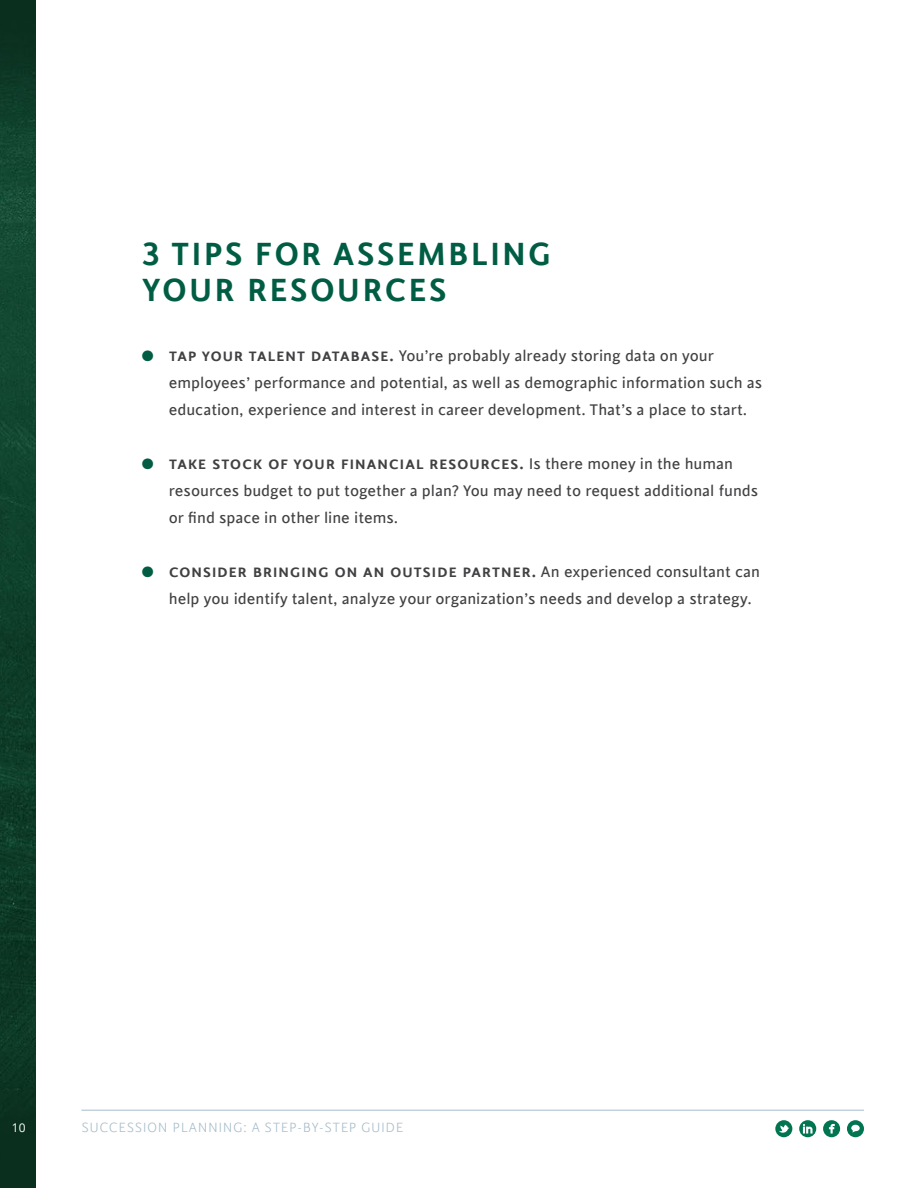
<style>
.page{position:relative;width:918px;height:1188px;background:#fff}
.page>*{position:absolute;margin:0;border:0;box-sizing:border-box;transform-origin:0 0}
.A-head{font:600 36px/36px "Cinta";letter-spacing:.06em;color:#005d43}
.txt{font:500 19.5px "Cinta";letter-spacing:.025em;color:#414042}
.txt-2{font:17.25px/27px "Cinta";color:#414042}
.t1{font:300 15px "Cinta";letter-spacing:.035em;color:#a7bdc9}
.t2{font:12px "Open Sans";color:#fff}
.s1{color:#005d43}
.s2{font-weight:500;font-size:19.5px}
.s3{font-weight:400;font-size:17.25px}
</style>
<div class="page">
<img style="left:0;top:0;width:35px;height:1188px">
<hr style="left:81px;top:1110px;width:783px;height:1px;background:#a7bdc9">
<svg style="left:775px;top:1120px;width:17px;height:17px"></svg>
<svg style="left:799px;top:1120px;width:17px;height:17px"></svg>
<svg style="left:823px;top:1120px;width:17px;height:17px"></svg>
<svg style="left:847px;top:1120px;width:17px;height:17px"></svg>
<p class="A-head" style="left:142px;top:236px;width:411px">3 TIPS FOR ASSEMBLING<br>YOUR RESOURCES</p>
<p class="txt-2" style="left:169px;top:342px;width:595px;text-indent:-27px"><span class="s1">●</span> <span class="s2">Tap your talent database.</span> You’re probably already storing data on your employees’ performance and potential, as well as demographic information such as education, experience and interest in career development. That’s a place to start.</p>
<p class="txt" style="left:142px;top:451px;width:593px"><span class="s1">●</span> Take stock of your financial resources. <span class="s3">Is there money in the human</span></p>
<p class="txt-2" style="left:169px;top:477px;width:591px">resources budget to put together a plan? You may need to request additional funds or find space in other line items.</p>
<p class="txt" style="left:142px;top:559px;width:620px"><span class="s1">●</span> Consider bringing on an outside partner. <span class="s3">An experienced consultant can</span></p>
<p class="txt-2" style="left:169px;top:585px;width:585px">help you identify talent, analyze your organization’s needs and develop a strategy.</p>
<p class="t2" style="left:12px;top:1119px;width:15px">10</p>
<p class="t1" style="left:81px;top:1119px;width:324px">SUCCESSION PLANNING: A STEP-BY-STEP GUIDE</p>
</div>
